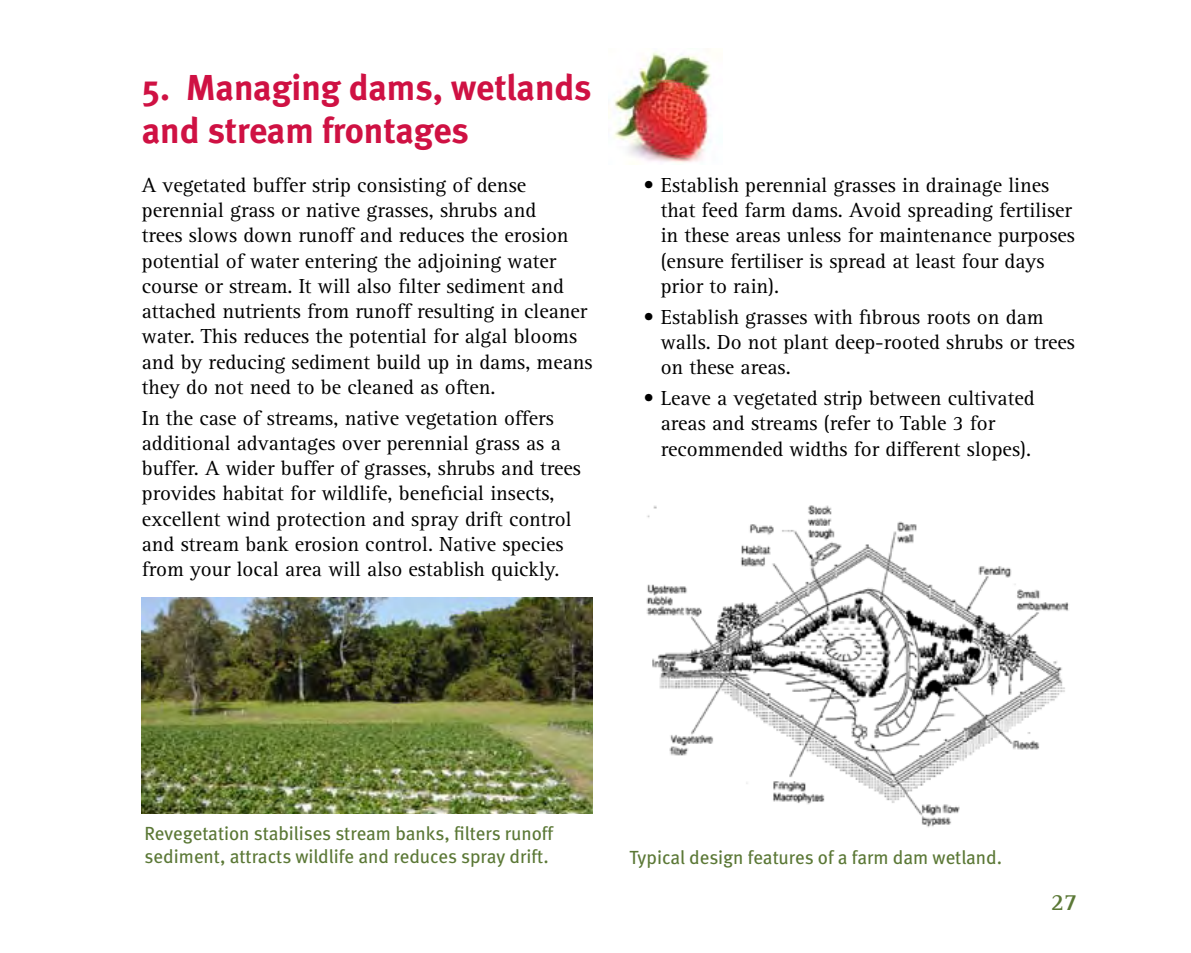
<style>
.page{position:relative;width:1191px;height:953px;background:#fff}
.page>*{position:absolute;margin:0;border:0;box-sizing:border-box;transform-origin:0 0}
.Head_1{font:700 36px/43.2px "Meta";color:#cf1143}
.t1{font:700 24px "Rotis Serif";color:#5b7836}
.body_list{font:21px/25.2px "Rotis Serif";color:#000}
.body_text{font:21px/25.2px "Rotis Serif";color:#000}
.body_list_intro{font:21px/25.2px "Rotis Serif";color:#000}
.t2{font:19px/22.8px "Meta";color:#5b7836}
.s1{font-family:"Meta";font-weight:700}
</style>
<div class="page">
<img style="left:614px;top:51px;width:97px;height:112px">
<img style="left:646px;top:505px;width:423px;height:322px">
<img style="left:142px;top:597px;width:450px;height:216px">
<h1 class="Head_1" style="left:142px;top:65px;width:451px">5. Managing dams, wetlands and stream frontages</h1>
<p class="body_text" style="left:142px;top:173px;width:452px">A vegetated buffer strip consisting of dense perennial grass or native grasses, shrubs and<br>trees slows down runoff and reduces the erosion potential of water entering the adjoining water course or stream. It will also filter sediment and attached nutrients from runoff resulting in cleaner water. This reduces the potential for algal blooms and by reducing sediment build up in dams, means they do not need to be cleaned as often.</p>
<p class="body_list_intro" style="left:142px;top:405px;width:441px">In the case of streams, native vegetation offers additional advantages over perennial grass as a buffer. A wider buffer of grasses, shrubs and trees provides habitat for wildlife, beneficial insects, excellent wind protection and spray drift control and stream bank erosion control. Native species from your local area will also establish quickly.</p>
<p class="body_list" style="left:643px;top:173px;width:407px"><span class="s1">•</span> Establish perennial grasses in drainage lines</p>
<p class="body_list" style="left:660px;top:198px;width:416px">that feed farm dams. Avoid spreading fertiliser in these areas unless for maintenance purposes (ensure fertiliser is spread at least four days prior to rain).</p>
<p class="body_list" style="left:660px;top:330px;width:416px">walls. Do not plant deep-rooted shrubs or trees on these areas.</p>
<p class="body_list" style="left:643px;top:305px;width:401px"><span class="s1">•</span> Establish grasses with fibrous roots on dam</p>
<p class="body_list" style="left:643px;top:386px;width:392px"><span class="s1">•</span> Leave a vegetated strip between cultivated</p>
<p class="body_list" style="left:660px;top:411px;width:372px">areas and streams (refer to Table 3 for recommended widths for different slopes).</p>
<p class="t2" style="left:145px;top:821px;width:410px">Revegetation stabilises stream banks, filters runoff sediment, attracts wildlife and reduces spray drift.</p>
<p class="t2" style="left:629px;top:845px;width:374px">Typical design features of a farm dam wetland.</p>
<p class="t1" style="left:1050px;top:888px;width:25px">27</p>
</div>
